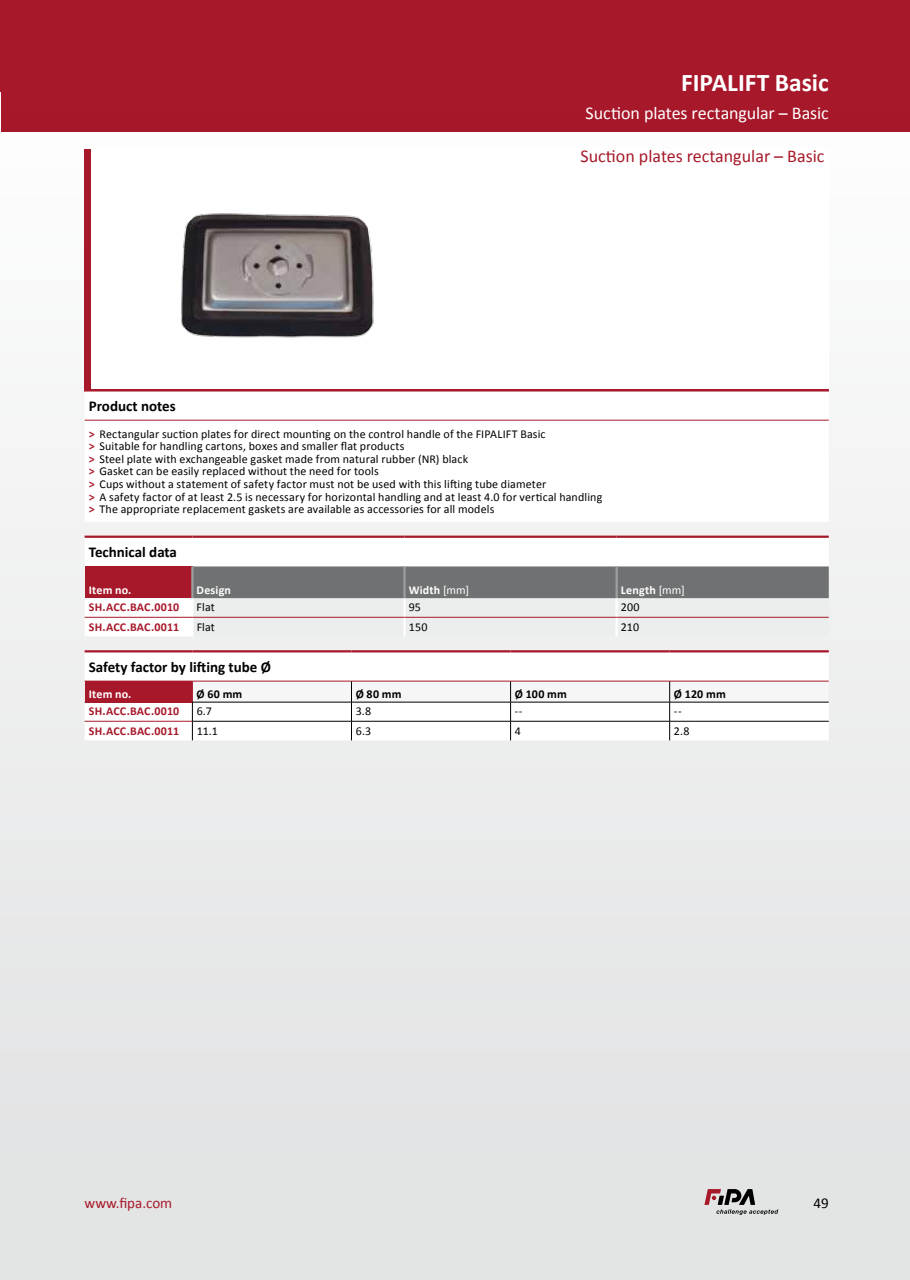
<style>
.page{position:relative;width:910px;height:1280px;background:#fff}
.page>*{position:absolute;margin:0;border:0;box-sizing:border-box;transform-origin:0 0}
.t1{font:700 25.5px "Calibri";letter-spacing:-.005em;color:#fff}
.t2{font:18px "Calibri";letter-spacing:-.005em;color:#fff}
.t3{font:18px "Calibri";color:#a7192a}
.t4{font:700 15px "Calibri";color:#000}
.t5{font:15px "Calibri";color:#a7192a}
.t6{font:15px "Calibri";color:#000}
.t7{font:12px/12.6px "Calibri";letter-spacing:.01em;color:#000}
.t8{font:700 12px "Calibri";letter-spacing:.005em;color:#a7192a}
.t9{font:700 12px "Calibri";letter-spacing:.015em;color:#fff}
.t10{font:700 12px "Calibri";letter-spacing:.01em;color:#000}
.s1{font-weight:700;color:#a7192a}
.s2{font-weight:400}
</style>
<div class="page">
<div style="left:0;top:93px;width:910px;height:1187px;background:linear-gradient(to bottom,#fcfbfc,#e0e1e2)"></div>
<div style="left:0;top:0;width:910px;height:132px;background:#a7192a"></div>
<svg style="left:0;top:132px;width:1px;height:1148px"></svg>
<div style="left:88px;top:149px;width:741px;height:242px;background:#fff"></div>
<div style="left:85px;top:149px;width:6px;height:242px;background:#a7192a"></div>
<img style="left:181px;top:213px;width:193px;height:125px">
<svg style="left:85px;top:391px;width:744px;height:131px"></svg>
<hr style="left:85px;top:389px;width:744px;height:2px;background:#a7192a">
<hr style="left:85px;top:420px;width:744px;height:1px;background:#a7192a">
<svg style="left:85px;top:538px;width:744px;height:98px"></svg>
<div style="left:85px;top:566px;width:107px;height:32px;background:#a7192a"></div>
<svg style="left:194px;top:566px;width:635px;height:70px;background:#b2b3b4"></svg>
<hr style="left:85px;top:536px;width:107px;height:2px;background:#a7192a">
<hr style="left:192px;top:536px;width:212px;height:2px;background:#a7192a">
<hr style="left:404px;top:536px;width:213px;height:2px;background:#a7192a">
<hr style="left:617px;top:536px;width:212px;height:2px;background:#a7192a">
<hr style="left:191px;top:566px;width:3px;height:32px;background:#9c9e9f">
<hr style="left:403px;top:566px;width:3px;height:32px;background:#9c9e9f">
<hr style="left:615px;top:566px;width:3px;height:32px;background:#9c9e9f">
<hr style="left:191px;top:598px;width:3px;height:19px;background:#fff">
<hr style="left:403px;top:598px;width:3px;height:19px;background:#fff">
<hr style="left:615px;top:598px;width:3px;height:19px;background:#fff">
<hr style="left:191px;top:617px;width:3px;height:19px;background:#fff">
<hr style="left:403px;top:617px;width:3px;height:19px;background:#fff">
<hr style="left:615px;top:617px;width:3px;height:19px;background:#fff">
<hr style="left:85px;top:617px;width:107px;height:1px;background:#a7192a">
<hr style="left:192px;top:617px;width:212px;height:1px;background:#a7192a">
<hr style="left:404px;top:617px;width:213px;height:1px;background:#a7192a">
<hr style="left:617px;top:617px;width:212px;height:1px;background:#a7192a">
<svg style="left:85px;top:652px;width:744px;height:88px"></svg>
<div style="left:85px;top:681px;width:107px;height:21px;background:#a7192a"></div>
<hr style="left:85px;top:650px;width:107px;height:2px;background:#a7192a">
<hr style="left:192px;top:650px;width:159px;height:2px;background:#a7192a">
<hr style="left:351px;top:650px;width:160px;height:2px;background:#a7192a">
<hr style="left:511px;top:650px;width:159px;height:2px;background:#a7192a">
<hr style="left:670px;top:650px;width:159px;height:2px;background:#a7192a">
<hr style="left:85px;top:702px;width:108px;height:1px;background:#a7192a">
<hr style="left:85px;top:721px;width:107px;height:1px;background:#a7192a">
<svg style="left:192px;top:681px;width:637px;height:59px"></svg>
<svg style="left:704px;top:1189px;width:74px;height:26px;background:#aba2a3"></svg>
<h1 class="t1" style="left:681px;top:67px;width:149px">FIPALIFT Basic</h1>
<h2 class="t2" style="left:586px;top:102px;width:245px">Suction plates rectangular – Basic</h2>
<h2 class="t3" style="left:581px;top:145px;width:245px">Suction plates rectangular – Basic</h2>
<p class="t4" style="left:89px;top:396px;width:88px">Product notes</p>
<p class="t7" style="left:89px;top:427px;width:406px"><span class="s1">&gt;</span> Rectangular suction plates for direct mounting on the control handle of the FI PALIF</p>
<p class="t7" style="left:512px;top:427px;width:35px">T Basic</p>
<p class="t7" style="left:89px;top:440px;width:515px"><span class="s1">&gt;</span> Suitable for handling cartons, boxes and smaller flat products<br><span class="s1">&gt;</span> Steel plate with exchangeable gasket made from natural rubber (NR) black<br><span class="s1">&gt;</span> Gasket can be easily replaced without the need for tools<br><span class="s1">&gt;</span> Cups without a statement of safety factor must not be used with this lifting tube diameter<br><span class="s1">&gt;</span> A safety factor of at least 2.5 is necessary for horizontal handling and at least 4.0 for vertical handling <span class="s1">&gt;</span> The appropriate replacement gaskets are available as accessories for all models</p>
<p class="t4" style="left:89px;top:543px;width:90px">Technical data</p>
<p class="t9" style="left:89px;top:582px;width:44px">Item no.</p>
<p class="t9" style="left:197px;top:582px;width:36px">Design</p>
<p class="t9" style="left:409px;top:582px;width:62px">Width <span class="s2">[mm]</span></p>
<p class="t9" style="left:621px;top:582px;width:65px">Length <span class="s2">[mm]</span></p>
<p class="t8" style="left:89px;top:600px;width:92px">SH.ACC.BAC.0010</p>
<p class="t7" style="left:197px;top:601px;width:20px">Flat</p>
<p class="t7" style="left:409px;top:601px;width:14px">95</p>
<p class="t7" style="left:621px;top:601px;width:20px">200</p>
<p class="t8" style="left:89px;top:619px;width:92px">SH.ACC.BAC.0011</p>
<p class="t7" style="left:197px;top:620px;width:20px">Flat</p>
<p class="t7" style="left:409px;top:620px;width:20px">150</p>
<p class="t7" style="left:621px;top:620px;width:20px">210</p>
<p class="t4" style="left:89px;top:657px;width:184px">Safety factor by lifting tube Ø</p>
<p class="t9" style="left:89px;top:686px;width:44px">Item no.</p>
<p class="t10" style="left:197px;top:686px;width:47px">Ø 60 mm</p>
<p class="t10" style="left:356px;top:686px;width:47px">Ø 80 mm</p>
<p class="t10" style="left:515px;top:686px;width:53px">Ø 100 mm</p>
<p class="t10" style="left:674px;top:686px;width:53px">Ø 120 mm</p>
<p class="t8" style="left:89px;top:704px;width:92px">SH.ACC.BAC.0010</p>
<p class="t7" style="left:197px;top:705px;width:17px">6.7</p>
<p class="t7" style="left:356px;top:705px;width:17px">3.8</p>
<p class="t7" style="left:515px;top:705px;width:9px">--</p>
<p class="t7" style="left:674px;top:705px;width:9px">--</p>
<p class="t8" style="left:89px;top:723px;width:92px">SH.ACC.BAC.0011</p>
<p class="t7" style="left:197px;top:724px;width:23px">11.1</p>
<p class="t7" style="left:356px;top:724px;width:17px">6.3</p>
<p class="t7" style="left:515px;top:724px;width:8px">4</p>
<p class="t7" style="left:674px;top:724px;width:17px">2.8</p>
<p class="t5" style="left:85px;top:1193px;width:89px">www.fipa.com</p>
<p class="t6" style="left:814px;top:1193px;width:17px">49</p>
</div>
